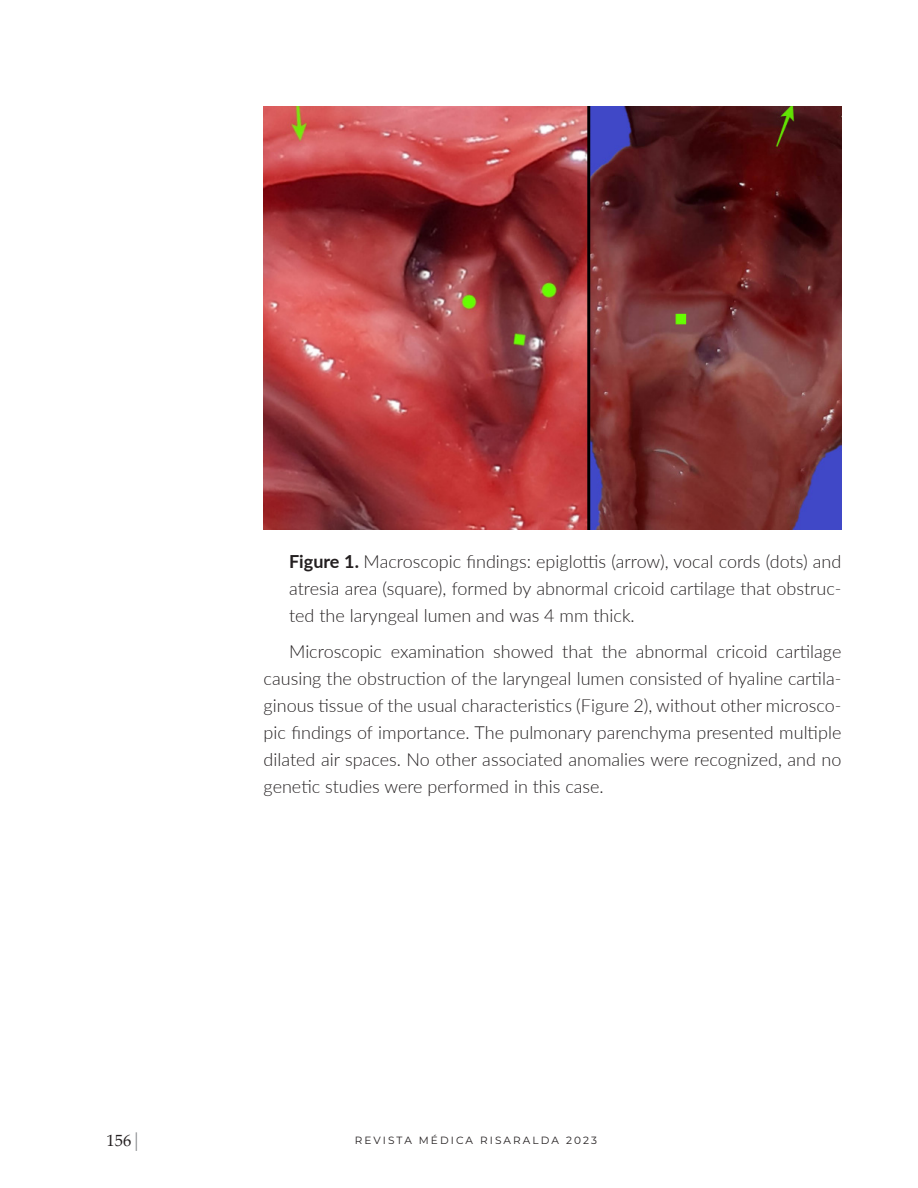
<style>
.page{position:relative;width:918px;height:1188px;background:#fff}
.page>*{position:absolute;margin:0;border:0;box-sizing:border-box;transform-origin:0 0}
.CUERPO_TEXTO{font:300 18px/27px "Lato";color:#231f20;text-align:justify}
.t1{font:16.5px "Palatino Linotype";color:#231f20}
.t2{font:10.5px "Montserrat";letter-spacing:.2em;color:#231f20}
.s1{font-weight:700}
.s2{color:#808285}
</style>
<div class="page">
<img style="left:264px;top:106px;width:577px;height:424px">
<p class="CUERPO_TEXTO" style="left:289px;top:548px;width:554px"><span class="s1">Figure 1.</span> Macroscopic findings: epiglottis (arrow), vocal cords (dots) and atresia area (square), formed by abnormal cricoid cartilage that obstruc&shy;ted the laryngeal lumen and was 4 mm thick.</p>
<p class="CUERPO_TEXTO" style="left:264px;top:637px;width:579px;text-indent:26px">Microscopic examination showed that the abnormal cricoid cartilage causing the obstruction of the laryngeal lumen consisted of hyaline cartila&shy;ginous tissue of the usual characteristics (Figure 2), without other microsco&shy;pic findings of importance. The pulmonary parenchyma presented multiple dilated air spaces. No other associated anomalies were recognized, and no genetic studies were performed in this case.</p>
<p class="t1" style="left:107px;top:1128px;width:36px">156<span class="s2">⏐</span></p>
<p class="t2" style="left:355px;top:1133px;width:244px">REVISTA MÉDICA RISARALDA 2023</p>
</div>
